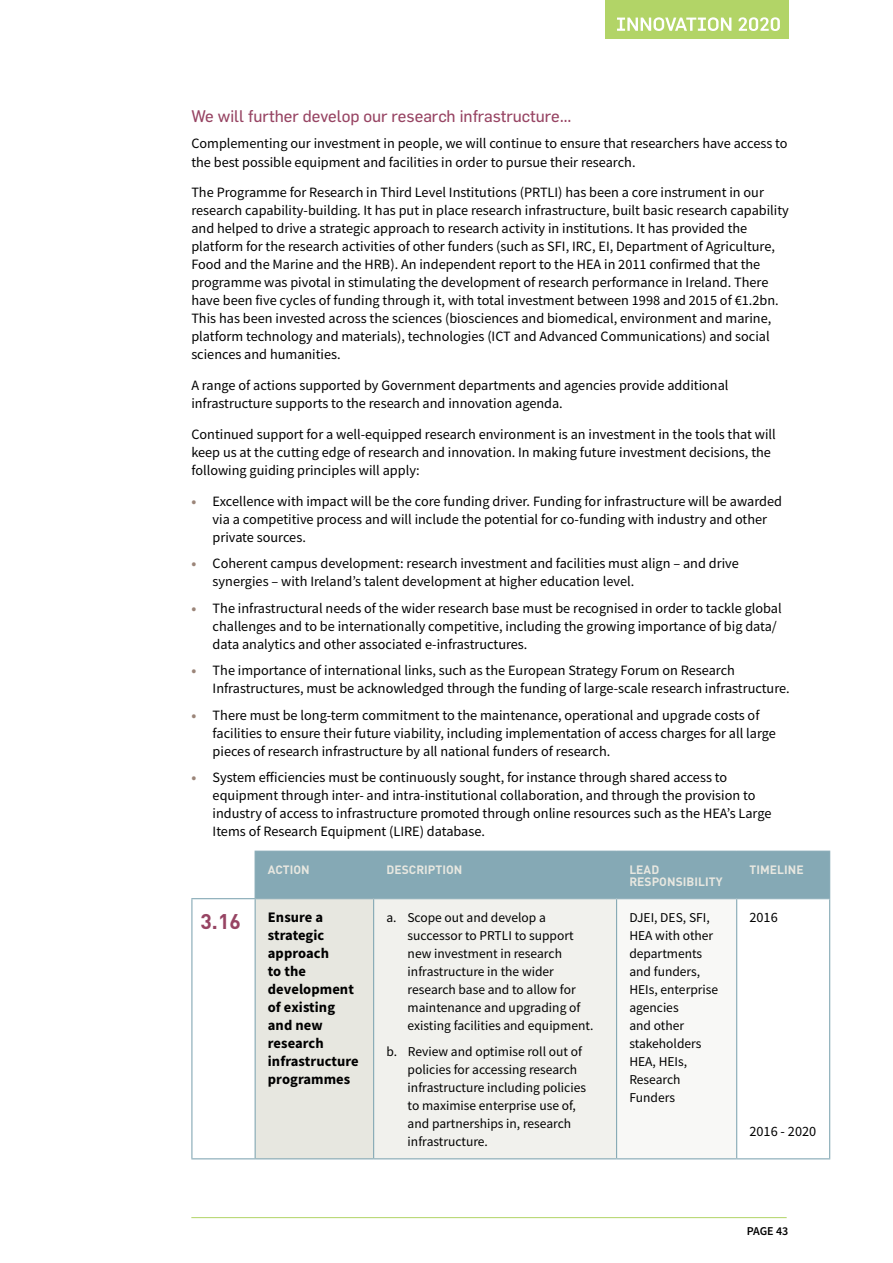
<style>
.page{position:relative;width:893px;height:1263px;background:#fff}
.page>*{position:absolute;margin:0;border:0;box-sizing:border-box;transform-origin:0 0}
.Table_number{font:700 21px "DIN";color:#974463}
._2020_-_Sub_head__re{font:16.5px "Flama Basic";color:#974463}
.Table_Body_BOLD{font:700 14.55px/18px "Source Sans Pro";letter-spacing:.005em;color:#000}
._2020_-_Body_copy{font:14.25px/18px "Source Sans Pro";color:#000}
._2020_-_Bullets{font:14.25px/18px "Source Sans Pro";color:#000}
.Table_Body{font:13.5px/18px "Source Sans Pro";color:#000}
.table_Header_CAOPS{font:700 12px/12px "DIN";letter-spacing:.005em;color:#e7e7e0}
.t1{font:600 12px "Source Sans Pro";letter-spacing:-.005em;color:#000}
.s1{font-weight:700;color:#9b8579}
</style>
<div class="page">
<div style="left:605px;top:0;width:183px;height:39px;background:#b2d467"></div>
<svg style="left:617px;top:17px;width:163px;height:14px"></svg>
<hr style="left:191px;top:1217px;width:596px;height:1px;background:#b2d467">
<div style="left:256px;top:852px;width:573px;height:46px;background:#85a9b5"></div>
<div style="left:255px;top:899px;width:119px;height:260px;background:#e7e7e0"></div>
<div style="left:374px;top:899px;width:243px;height:260px;background:#f1f1ed"></div>
<div style="left:617px;top:899px;width:120px;height:260px;background:#f8f8f6"></div>
<hr style="left:373px;top:852px;width:1px;height:46px;background:#85a9b5">
<hr style="left:616px;top:852px;width:1px;height:46px;background:#85a9b5">
<hr style="left:736px;top:852px;width:1px;height:46px;background:#85a9b5">
<hr style="left:736px;top:899px;width:1px;height:259px;background:#85a9b5">
<hr style="left:255px;top:851px;width:119px;height:1px;background:#85a9b5">
<hr style="left:255px;top:852px;width:1px;height:46px;background:#85a9b5">
<hr style="left:374px;top:851px;width:243px;height:1px;background:#85a9b5">
<hr style="left:617px;top:851px;width:120px;height:1px;background:#85a9b5">
<hr style="left:737px;top:851px;width:93px;height:1px;background:#85a9b5">
<hr style="left:829px;top:852px;width:1px;height:46px;background:#85a9b5">
<hr style="left:255px;top:898px;width:119px;height:1px;background:#85a9b5">
<hr style="left:255px;top:899px;width:1px;height:259px;background:#85a9b5">
<hr style="left:374px;top:898px;width:243px;height:1px;background:#85a9b5">
<hr style="left:373px;top:899px;width:1px;height:259px;background:#85a9b5">
<hr style="left:617px;top:898px;width:120px;height:1px;background:#85a9b5">
<hr style="left:616px;top:899px;width:1px;height:259px;background:#85a9b5">
<hr style="left:737px;top:898px;width:93px;height:1px;background:#85a9b5">
<hr style="left:829px;top:899px;width:1px;height:259px;background:#85a9b5">
<hr style="left:255px;top:1158px;width:119px;height:1px;background:#85a9b5">
<hr style="left:374px;top:1158px;width:243px;height:1px;background:#85a9b5">
<hr style="left:617px;top:1158px;width:120px;height:1px;background:#85a9b5">
<hr style="left:737px;top:1158px;width:93px;height:1px;background:#85a9b5">
<hr style="left:191px;top:898px;width:64px;height:1px;background:#85a9b5">
<hr style="left:191px;top:899px;width:1px;height:259px;background:#85a9b5">
<hr style="left:191px;top:1158px;width:64px;height:1px;background:#85a9b5">
<p class="_2020_-_Sub_head__re" style="left:191px;top:105px;width:382px">We will further develop our research infrastructure…</p>
<p class="_2020_-_Body_copy" style="left:191px;top:135px;width:598px">Complementing our investment in people, we will continue to ensure that researchers have access to the best possible equipment and facilities in order to pursue their research.</p>
<p class="_2020_-_Body_copy" style="left:191px;top:183px;width:599px">The Programme for Research in Third Level Institutions (PRTLI) has been a core instrument in our research capability-building. It has put in place research infrastructure, built basic research capability and helped to drive a strategic approach to research activity in institutions. It has provided the platform for the research activities of other funders (such as SFI, IRC, EI, Department of Agriculture, Food and the Marine and the HRB). An independent report to the HEA in 2011 confirmed that the programme was pivotal in stimulating the development of research performance in Ireland. There have been five cycles of funding through it, with total investment between 1998 and 2015 of €1.2bn.<br>This has been invested across the sciences (biosciences and biomedical, environment and marine, platform technology and materials), technologies (ICT and Advanced Communications) and social sciences and humanities.</p>
<p class="_2020_-_Body_copy" style="left:191px;top:376px;width:539px">A range of actions supported by Government departments and agencies provide additional infrastructure supports to the research and innovation agenda.</p>
<p class="_2020_-_Body_copy" style="left:191px;top:425px;width:586px">Continued support for a well-equipped research environment is an investment in the tools that will keep us at the cutting edge of research and innovation. In making future investment decisions, the following guiding principles will apply:</p>
<p class="_2020_-_Bullets" style="left:213px;top:492px;width:571px;text-indent:-21px"><span class="s1">•</span> Excellence with impact will be the core funding driver. Funding for infrastructure will be awarded via a competitive process and will include the potential for co-funding with industry and other private sources.</p>
<p class="_2020_-_Bullets" style="left:213px;top:554px;width:528px;text-indent:-21px"><span class="s1">•</span> Coherent campus development: research investment and facilities must align – and drive synergies – with Ireland’s talent development at higher education level.</p>
<p class="_2020_-_Bullets" style="left:213px;top:599px;width:571px;text-indent:-21px"><span class="s1">•</span> The infrastructural needs of the wider research base must be recognised in order to tackle global challenges and to be internationally competitive, including the growing importance of big data/ data analytics and other associated e-infrastructures.</p>
<p class="_2020_-_Bullets" style="left:213px;top:661px;width:579px;text-indent:-21px"><span class="s1">•</span> The importance of international links, such as the European Strategy Forum on Research<br>Infrastructures, must be acknowledged through the funding of large-scale research infrastructure.</p>
<p class="_2020_-_Bullets" style="left:213px;top:706px;width:565px;text-indent:-21px"><span class="s1">•</span> There must be long-term commitment to the maintenance, operational and upgrade costs of facilities to ensure their future viability, including implementation of access charges for all large pieces of research infrastructure by all national funders of research.</p>
<p class="_2020_-_Bullets" style="left:213px;top:768px;width:560px;text-indent:-21px"><span class="s1">•</span> System efficiencies must be continuously sought, for instance through shared access to equipment through inter- and intra-institutional collaboration, and through the provision to industry of access to infrastructure promoted through online resources such as the HEA’s Large Items of Research Equipment (LIRE) database.</p>
<p class="table_Header_CAOPS" style="left:268px;top:863px;width:43px">ACTION</p>
<p class="table_Header_CAOPS" style="left:386px;top:863px;width:78px">DESCRIPTION</p>
<p class="table_Header_CAOPS" style="left:629px;top:863px;width:95px">LEAD<br>RESPONSIBILITY</p>
<p class="table_Header_CAOPS" style="left:749px;top:863px;width:56px">TIMELINE</p>
<p class="Table_number" style="left:200px;top:907px;width:42px">3.16</p>
<p class="Table_Body_BOLD" style="left:268px;top:908px;width:92px">Ensure a strategic approach<br>to the development of existing and new research infrastructure programmes</p>
<p class="Table_Body" style="left:408px;top:908px;width:187px;text-indent:-21px">a. Scope out and develop a successor to PRTLI to support new investment in research infrastructure in the wider research base and to allow for maintenance and upgrading of existing facilities and equipment.</p>
<p class="Table_Body" style="left:629px;top:908px;width:90px">DJEI, DES, SFI,<br>HEA with other departments and funders,<br>HEIs, enterprise agencies<br>and other stakeholders<br>HEA, HEIs,<br>Research<br>Funders</p>
<p class="_2020_-_Body_copy" style="left:749px;top:908px;width:30px">2016</p>
<p class="_2020_-_Body_copy" style="left:749px;top:1123px;width:68px">2016 - 2020</p>
<p class="Table_Body" style="left:408px;top:1042px;width:180px;text-indent:-21px">b. Review and optimise roll out of policies for accessing research infrastructure including policies to maximise enterprise use of, and partnerships in, research infrastructure.</p>
<p class="t1" style="left:747px;top:1223px;width:43px">PAGE 43</p>
</div>
